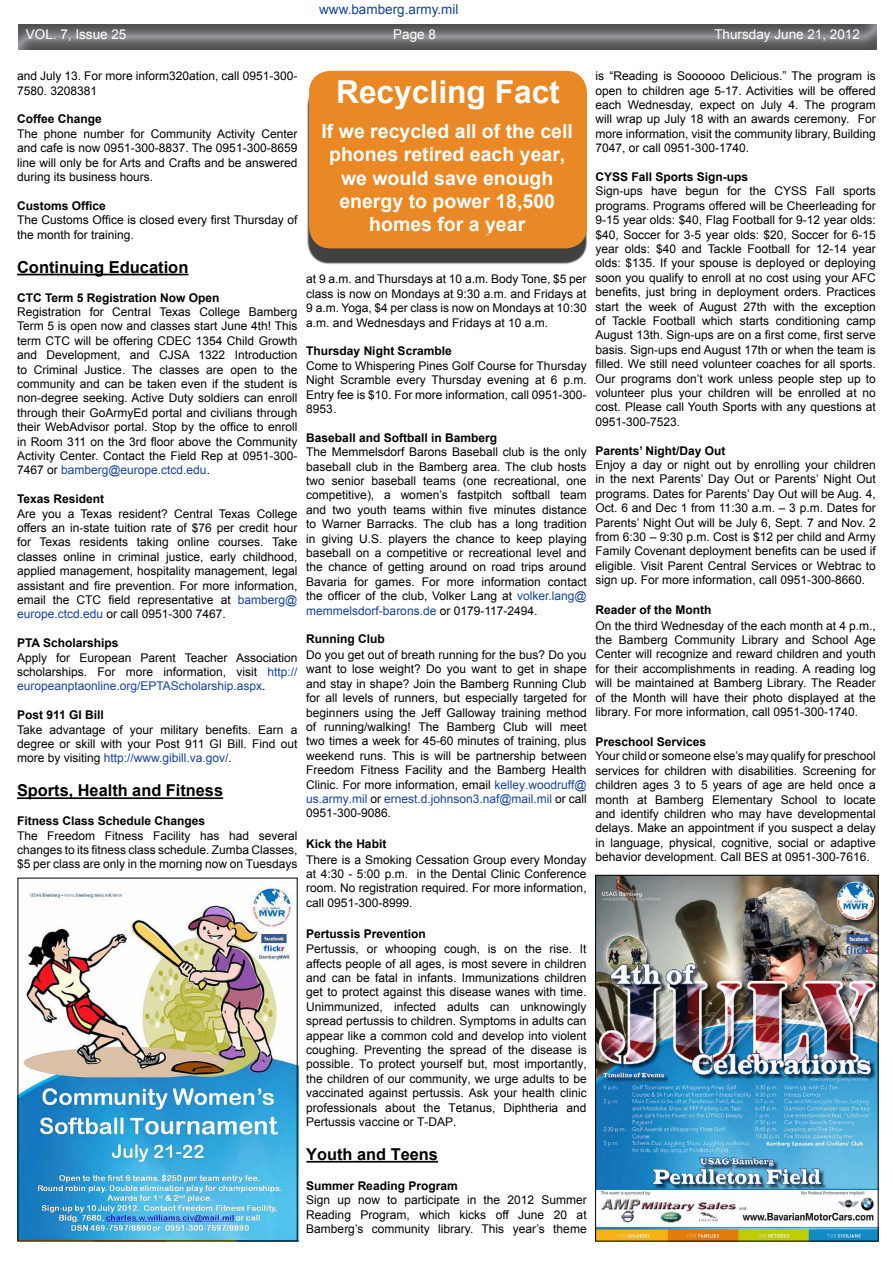
<style>
.page{position:relative;width:893px;height:1263px;background:#fff}
.page>*{position:absolute;margin:0;border:0;box-sizing:border-box;transform-origin:0 0}
.t1{font:700 31.65px "Arial";color:#fff}
.t2{font:700 19.5px/23.4px "Arial";color:#fff;text-align:center}
.t3{font:700 16.5px "Arial";color:#000}
.t4{font:700 16.35px "Arial";color:#000}
.t5{font:13.5px "Arial";color:#fff}
.t6{font:13.5px "Arial";color:#164397}
.t7{font:12px/14.4px "Arial";color:#000;text-align:justify}
.t8{font:700 12px "Arial";color:#000}
.s1{color:#164397}
</style>
<div class="page">
<div style="left:17px;top:24px;width:860px;height:28px;background:#000;opacity:.75"></div>
<hr style="left:17px;top:274px;width:171px;height:1px;background:#000">
<hr style="left:17px;top:797px;width:206px;height:2px;background:#000">
<hr style="left:306px;top:1161px;width:132px;height:1px;background:#000">
<div style="left:307px;top:84px;width:280px;height:181px;background:#000;opacity:.75"></div>
<div style="left:310px;top:72px;width:276px;height:176px;background:#e98824;border-radius:21px"></div>
<div style="left:309px;top:71px;width:278px;height:177px;border:2px solid #e98824;border-radius:21px"></div>
<img style="left:18px;top:878px;width:280px;height:364px">
<img style="left:597px;top:877px;width:279px;height:362px">
<div style="left:595px;top:875px;width:283px;height:366px;border:1px solid #000"></div>
<p class="t6" style="left:319px;top:1px;width:141px">www.bamberg.army.mil</p>
<p class="t5" style="left:393px;top:26px;width:44px">Page 8</p>
<p class="t5" style="left:26px;top:26px;width:102px">VOL. 7, Issue 25</p>
<p class="t5" style="left:714px;top:26px;width:147px">Thursday June 21, 2012</p>
<p class="t7" style="left:17px;top:69px;width:282px">and July 13. For more inform320ation, call 0951-300-<br>7580. 3208381</p>
<p class="t8" style="left:17px;top:111px;width:86px">Coffee Change</p>
<p class="t7" style="left:17px;top:126px;width:282px">The phone number for Community Activity Center and cafe is now 0951-300-8837. The 0951-300-8659 line will only be for Arts and Crafts and be answered during its business hours.</p>
<p class="t8" style="left:17px;top:198px;width:90px">Customs Office</p>
<p class="t7" style="left:17px;top:213px;width:282px">The Customs Office is closed every first Thursday of the month for training.</p>
<h3 class="t3" style="left:17px;top:256px;width:173px">Continuing Education</h3>
<p class="t8" style="left:17px;top:289px;width:204px">CTC Term 5 Registration Now Open</p>
<p class="t7" style="left:17px;top:305px;width:282px">Registration for Central Texas College Bamberg Term 5 is open now and classes start June 4th! This term CTC will be offering CDEC 1354 Child Growth and Development, and CJSA 1322 Introduction to Criminal Justice. The classes are open to the community and can be taken even if the student is non-degree seeking. Active Duty soldiers can enroll through their GoArmyEd portal and civilians through their WebAdvisor portal. Stop by the office to enroll in Room 311 on the 3rd floor above the Community Activity Center. Contact the Field Rep at 0951-300- 7467 or <span class="s1">bamberg@europe.ctcd.edu</span>.</p>
<p class="t8" style="left:17px;top:491px;width:89px">Texas Resident</p>
<p class="t7" style="left:17px;top:506px;width:282px">Are you a Texas resident? Central Texas College offers an in-state tuition rate of $76 per credit hour for Texas residents taking online courses. Take classes online in criminal justice, early childhood, applied management, hospitality management, legal assistant and fire prevention. For more information, email the CTC field representative at <span class="s1">bamberg@ europe.ctcd.edu</span> or call 0951-300 7467.</p>
<p class="t8" style="left:17px;top:635px;width:103px">PTA Scholarships</p>
<p class="t7" style="left:17px;top:650px;width:282px">Apply for European Parent Teacher Association scholarships. For more information, visit <span class="s1">http:// europeanptaonline.org/EPTAScholarship.aspx</span>.</p>
<p class="t8" style="left:17px;top:707px;width:88px">Post 911 GI Bill</p>
<p class="t7" style="left:17px;top:722px;width:282px">Take advantage of your military benefits. Earn a degree or skill with your Post 911 GI Bill. Find out more by visiting <span class="s1">http://www.gibill.va.gov/</span>.</p>
<h3 class="t4" style="left:17px;top:780px;width:208px">Sports, Health and Fitness</h3>
<p class="t8" style="left:17px;top:813px;width:190px">Fitness Class Schedule Changes</p>
<p class="t7" style="left:17px;top:828px;width:282px">The Freedom Fitness Facility has had several changes to its fitness class schedule. Zumba Classes, $5 per class are only in the morning now on Tuesdays</p>
<h1 class="t1" style="left:336px;top:70px;width:225px">Recycling Fact</h1>
<h2 class="t2" style="left:321px;top:120px;width:253px">If we recycled all of the cell phones retired each year, we would save enough energy to power 18,500 homes for a year</h2>
<p class="t7" style="left:306px;top:272px;width:282px">at 9 a.m. and Thursdays at 10 a.m. Body Tone, $5 per class is now on Mondays at 9:30 a.m. and Fridays at 9 a.m. Yoga, $4 per class is now on Mondays at 10:30 a.m. and Wednesdays and Fridays at 10 a.m.</p>
<p class="t8" style="left:306px;top:343px;width:147px">Thursday Night Scramble</p>
<p class="t7" style="left:306px;top:359px;width:282px">Come to Whispering Pines Golf Course for Thursday Night Scramble every Thursday evening at 6 p.m.<br>Entry fee is $10. For more information, call 0951-300- 8953.</p>
<p class="t8" style="left:306px;top:430px;width:192px">Baseball and Softball in Bamberg</p>
<p class="t7" style="left:306px;top:445px;width:282px">The Memmelsdorf Barons Baseball club is the only baseball club in the Bamberg area. The club hosts two senior baseball teams (one recreational, one competitive), a women’s fastpitch softball team and two youth teams within five minutes distance to Warner Barracks. The club has a long tradition in giving U.S. players the chance to keep playing baseball on a competitive or recreational level and the chance of getting around on road trips around Bavaria for games. For more information contact the officer of the club, Volker Lang at <span class="s1">volker.lang@ memmelsdorf-barons.de</span> or 0179-117-2494.</p>
<p class="t8" style="left:306px;top:631px;width:80px">Running Club</p>
<p class="t7" style="left:306px;top:648px;width:282px">Do you get out of breath running for the bus? Do you want to lose weight? Do you want to get in shape and stay in shape? Join the Bamberg Running Club for all levels of runners, but especially targeted for beginners using the Jeff Galloway training method of running/walking! The Bamberg Club will meet two times a week for 45-60 minutes of training, plus weekend runs. This is will be partnership between Freedom Fitness Facility and the Bamberg Health Clinic. For more information, email <span class="s1">kelley.woodruff@ us.army.mil</span> or <span class="s1">ernest.d.johnson3.naf@mail.mil</span> or call 0951-300-9086.</p>
<p class="t8" style="left:306px;top:836px;width:82px">Kick the Habit</p>
<p class="t7" style="left:306px;top:852px;width:282px">There is a Smoking Cessation Group every Monday at 4:30 - 5:00 p.m. in the Dental Clinic Conference room. No registration required. For more information, call 0951-300-8999.</p>
<p class="t8" style="left:306px;top:925px;width:121px">Pertussis Prevention</p>
<p class="t7" style="left:306px;top:942px;width:282px">Pertussis, or whooping cough, is on the rise. It affects people of all ages, is most severe in children and can be fatal in infants. Immunizations children get to protect against this disease wanes with time.<br>Unimmunized, infected adults can unknowingly spread pertussis to children. Symptoms in adults can appear like a common cold and develop into violent coughing. Preventing the spread of the disease is possible. To protect yourself but, most importantly, the children of our community, we urge adults to be vaccinated against pertussis. Ask your health clinic professionals about the Tetanus, Diphtheria and Pertussis vaccine or T-DAP.</p>
<h3 class="t4" style="left:306px;top:1143px;width:133px">Youth and Teens</h3>
<p class="t8" style="left:306px;top:1177px;width:153px">Summer Reading Program</p>
<p class="t7" style="left:306px;top:1193px;width:282px">Sign up now to participate in the 2012 Summer Reading Program, which kicks off June 20 at Bamberg’s community library. This year’s theme</p>
<p class="t7" style="left:596px;top:69px;width:282px">is “Reading is Soooooo Delicious.” The program is open to children age 5-17. Activities will be offered each Wednesday, expect on July 4. The program will wrap up July 18 with an awards ceremony. For more information, visit the community library, Building 7047, or call 0951-300-1740.</p>
<p class="t8" style="left:596px;top:169px;width:154px">CYSS Fall Sports Sign-ups</p>
<p class="t7" style="left:596px;top:184px;width:282px">Sign-ups have begun for the CYSS Fall sports programs. Programs offered will be Cheerleading for 9-15 year olds: $40, Flag Football for 9-12 year olds: $40, Soccer for 3-5 year olds: $20, Soccer for 6-15 year olds: $40 and Tackle Football for 12-14 year olds: $135. If your spouse is deployed or deploying soon you qualify to enroll at no cost using your AFC benefits, just bring in deployment orders. Practices start the week of August 27th with the exception of Tackle Football which starts conditioning camp August 13th. Sign-ups are on a first come, first serve basis. Sign-ups end August 17th or when the team is filled. We still need volunteer coaches for all sports.<br>Our programs don’t work unless people step up to volunteer plus your children will be enrolled at no cost. Please call Youth Sports with any questions at 0951-300-7523.</p>
<p class="t8" style="left:596px;top:442px;width:132px">Parents’ Night/Day Out</p>
<p class="t7" style="left:596px;top:458px;width:282px">Enjoy a day or night out by enrolling your children in the next Parents’ Day Out or Parents’ Night Out programs. Dates for Parents’ Day Out will be Aug. 4, Oct. 6 and Dec 1 from 11:30 a.m. – 3 p.m. Dates for Parents’ Night Out will be July 6, Sept. 7 and Nov. 2 from 6:30 – 9:30 p.m. Cost is $12 per child and Army Family Covenant deployment benefits can be used if eligible. Visit Parent Central Services or Webtrac to sign up. For more information, call 0951-300-8660.</p>
<p class="t8" style="left:596px;top:602px;width:118px">Reader of the Month</p>
<p class="t7" style="left:596px;top:618px;width:282px">On the third Wednesday of the each month at 4 p.m., the Bamberg Community Library and School Age Center will recognize and reward children and youth for their accomplishments in reading. A reading log will be maintained at Bamberg Library. The Reader of the Month will have their photo displayed at the library. For more information, call 0951-300-1740.</p>
<p class="t8" style="left:596px;top:734px;width:112px">Preschool Services</p>
<p class="t7" style="left:596px;top:749px;width:282px">Your child or someone else’s may qualify for preschool services for children with disabilities. Screening for children ages 3 to 5 years of age are held once a month at Bamberg Elementary School to locate and identify children who may have developmental delays. Make an appointment if you suspect a delay in language, physical, cognitive, social or adaptive behavior development. Call BES at 0951-300-7616.</p>
</div>
